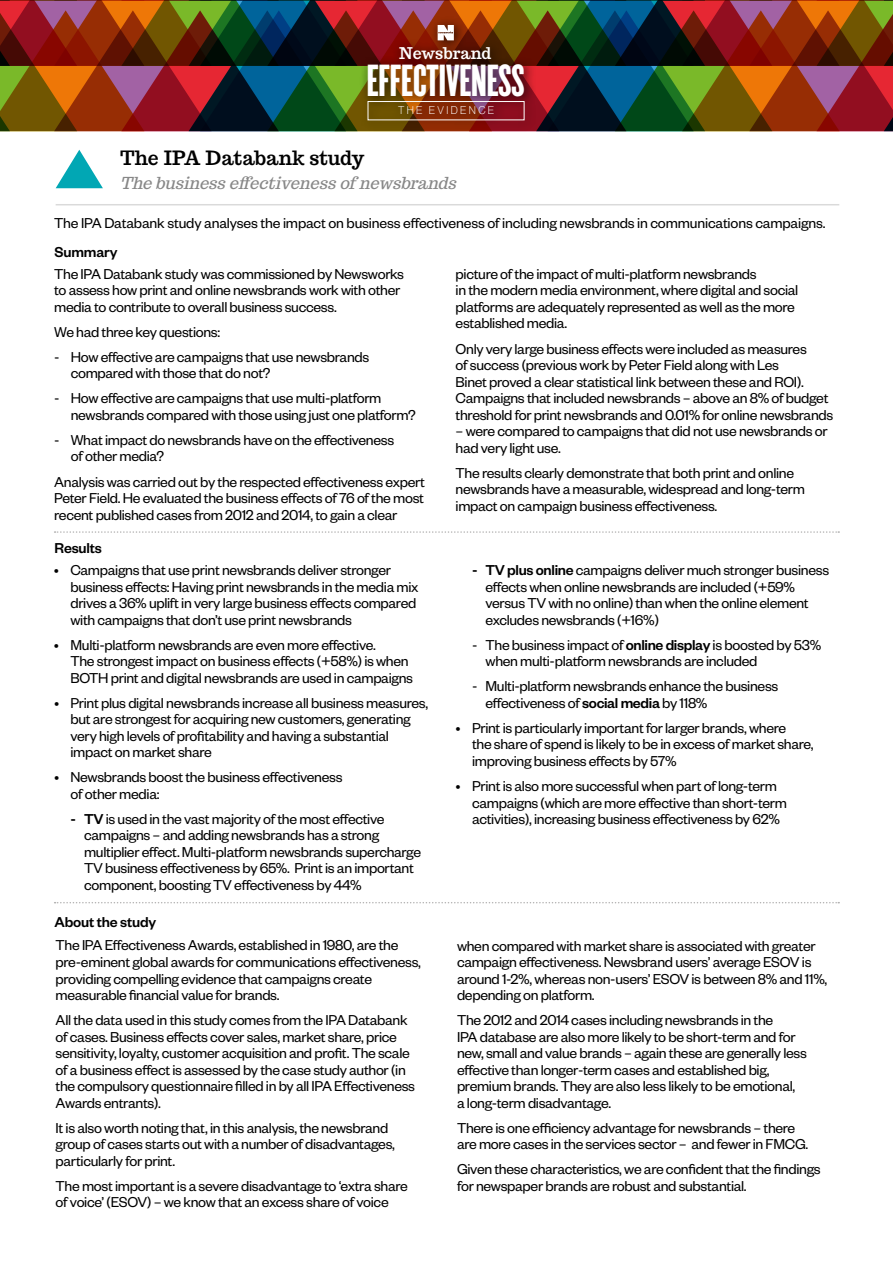
<style>
.page{position:relative;width:893px;height:1263px;background:#fff}
.page>*{position:absolute;margin:0;border:0;box-sizing:border-box;transform-origin:0 0}
.t1{font:47.1px "Cyclone Layers Background";color:#fff}
.t2{font:700 19.5px "Trocchi";color:#000}
.t3{font:italic 16.5px "Trocchi";color:#878787}
.t4{font:700 15.9px "Trocchi";color:#fff}
.t5{font:15.75px/16.5px "Founders Grotesk";letter-spacing:-.02em;color:#000}
.t6{font:500 15.75px "Founders Grotesk";letter-spacing:-.01em;color:#000}
.t7{font:10.95px "N Haas Grotesk DS Pro 35 X Lt";letter-spacing:.215em;color:#fff}
.s1{font-weight:500}
</style>
<div class="page">
<svg style="left:55px;top:531px;width:784px;height:2px"></svg>
<hr style="left:56px;top:204px;width:783px;height:1px;background:#dadada">
<svg style="left:55px;top:902px;width:784px;height:1px"></svg>
<svg style="left:0;top:0;width:893px;height:131px;background:#663a23"></svg>
<svg style="left:56px;top:150px;width:47px;height:38px"></svg>
<p class="t4" style="left:399px;top:45px;width:94px">Newsbrand</p>
<h1 class="t1" style="left:367px;top:48px;width:159px">EFFECTIVENESS</h1>
<p class="t7" style="left:398px;top:104px;width:98px">THE EVIDENCE</p>
<p class="t2" style="left:120px;top:148px;width:246px">The IPA Databank study</p>
<p class="t3" style="left:120px;top:172px;width:342px">Thebusinesseffectivenessof newsbrands</p>
<p class="t5" style="left:54px;top:214px;width:773px">The IPA Databank study analyses the impact on business effectiveness of including newsbrands in communications campaigns.</p>
<p class="t5" style="left:54px;top:265px;width:351px">The IPA Databank study was commissioned by Newsworks to assess how print and online newsbrands work with other media to contribute to overall business success.</p>
<p class="t5" style="left:54px;top:323px;width:168px">We had three key questions:</p>
<p class="t5" style="left:71px;top:348px;width:300px;text-indent:-17px">- How effective are campaigns that use newsbrands compared with those that do not?</p>
<p class="t5" style="left:71px;top:389px;width:346px;text-indent:-17px">- How effective are campaigns that use multi-platform newsbrands compared with those using just one platform?</p>
<p class="t5" style="left:71px;top:431px;width:325px;text-indent:-17px">- What impact do newsbrands have on the effectiveness of other media?</p>
<p class="t5" style="left:54px;top:472px;width:372px;text-align:justify">Analysis was carried out by the respected effectiveness expert Peter Field. He evaluated the business effects of 76 of the most recent published cases from 2012 and 2014, to gain a clear</p>
<p class="t6" style="left:55px;top:242px;width:65px">Summary</p>
<p class="t5" style="left:456px;top:265px;width:344px">picture of the impact of multi-platform newsbrands<br>in the modern media environment, where digital and social platforms are adequately represented as well as the more established media.</p>
<p class="t5" style="left:456px;top:339px;width:379px">Only very large business effects were included as measures<br>of success (previous work by Peter Field along with Les<br>Binet proved a clear statistical link between these and ROI).<br>Campaigns that included newsbrands – above an 8% of budget threshold for print newsbrands and 0.01% for online newsbrands</p>
<p class="t5" style="left:456px;top:422px;width:374px">– were compared to campaigns that did not use newsbrands or had very light use.</p>
<p class="t5" style="left:456px;top:463px;width:351px">The results clearly demonstrate that both print and online newsbrands have a measurable, widespread and long-term impact on campaign business effectiveness.</p>
<p class="t6" style="left:55px;top:538px;width:49px">Results</p>
<p class="t5" style="left:70px;top:561px;width:350px;text-indent:-17px">• Campaigns that use print newsbrands deliver stronger business effects: Having print newsbrands in the media mix drives a 36% uplift in very large business effects compared with campaigns that don’t use print newsbrands</p>
<p class="t5" style="left:70px;top:636px;width:344px;text-indent:-17px">• Multi-platform newsbrands are even more effective.<br>The strongest impact on business effects (+58%) is when<br>BOTH print and digital newsbrands are used in campaigns</p>
<p class="t5" style="left:71px;top:694px;width:359px;text-indent:-17px">• Print plus digital newsbrands increase all business measures, but are strongest for acquiring new customers, generating very high levels of profitability and having a substantial impact on market share</p>
<p class="t5" style="left:71px;top:768px;width:273px;text-indent:-17px">• Newsbrands boost the business effectiveness of other media:</p>
<p class="t5" style="left:84px;top:810px;width:339px;text-indent:-14px"><span class="s1">- TV</span> is used in the vast majority of the most effective campaigns – and adding newsbrands has a strong multiplier effect. Multi-platform newsbrands supercharge TV business effectiveness by 65%. Print is an important component, boosting TV effectiveness by 44%</p>
<p class="t6" style="left:55px;top:912px;width:103px">About the study</p>
<p class="t5" style="left:56px;top:936px;width:367px">The IPA Effectiveness Awards, established in 1980, are the pre-eminent global awards for communications effectiveness, providing compelling evidence that campaigns create measurable financial value for brands.</p>
<p class="t5" style="left:56px;top:1011px;width:361px">All the data used in this study comes from the IPA Databank of cases. Business effects cover sales, market share, price sensitivity, loyalty, customer acquisition and profit. The scale of a business effect is assessed by the case study author (in the compulsory questionnaire filled in by all IPA Effectiveness Awards entrants).</p>
<p class="t5" style="left:56px;top:1118px;width:341px">It is also worth noting that, in this analysis, the newsbrand group of cases starts out with a number of disadvantages, particularly for print.</p>
<p class="t5" style="left:56px;top:1176px;width:354px">The most important is a severe disadvantage to ‘extra share of voice’ (ESOV) – we know that an excess share of voice</p>
<p class="t5" style="left:485px;top:561px;width:345px;text-indent:-14px"><span class="s1">- TV plus online</span> campaigns deliver much stronger business effects when online newsbrands are included (+59% versus TV with no online) than when the online element excludes newsbrands (+16%)</p>
<p class="t5" style="left:486px;top:636px;width:337px;text-indent:-14px">- The business impact of <span class="s1">online display</span> is boosted by 53% when multi-platform newsbrands are included</p>
<p class="t5" style="left:486px;top:677px;width:294px;text-indent:-13px">- Multi-platform newsbrands enhance the business effectiveness of <span class="s1">social media</span> by 118%</p>
<p class="t5" style="left:472px;top:719px;width:343px;text-indent:-17px">• Print is particularly important for larger brands, where<br>the share of spend is likely to be in excess of market share, improving business effects by 57%</p>
<p class="t5" style="left:472px;top:777px;width:316px;text-indent:-17px">• Print is also more successful when part of long-term campaigns (which are more effective than short-term activities), increasing business effectiveness by 62%</p>
<p class="t5" style="left:457px;top:936px;width:372px">when compared with market share is associated with greater campaign effectiveness. Newsbrand users’ average ESOV is around 1-2%, whereas non-users’ ESOV is between 8% and 11%, depending on platform.</p>
<p class="t5" style="left:457px;top:1011px;width:351px">The 2012 and 2014 cases including newsbrands in the<br>IPA database are also more likely to be short-term and for new, small and value brands – again these are generally less effective than longer-term cases and established big, premium brands. They are also less likely to be emotional,<br>a long-term disadvantage.</p>
<p class="t5" style="left:457px;top:1118px;width:353px">There is one efficiency advantage for newsbrands – there are more cases in the services sector – and fewer in FMCG.</p>
<p class="t5" style="left:457px;top:1160px;width:365px">Given these characteristics, we are confident that the findings for newspaper brands are robust and substantial.</p>
</div>
